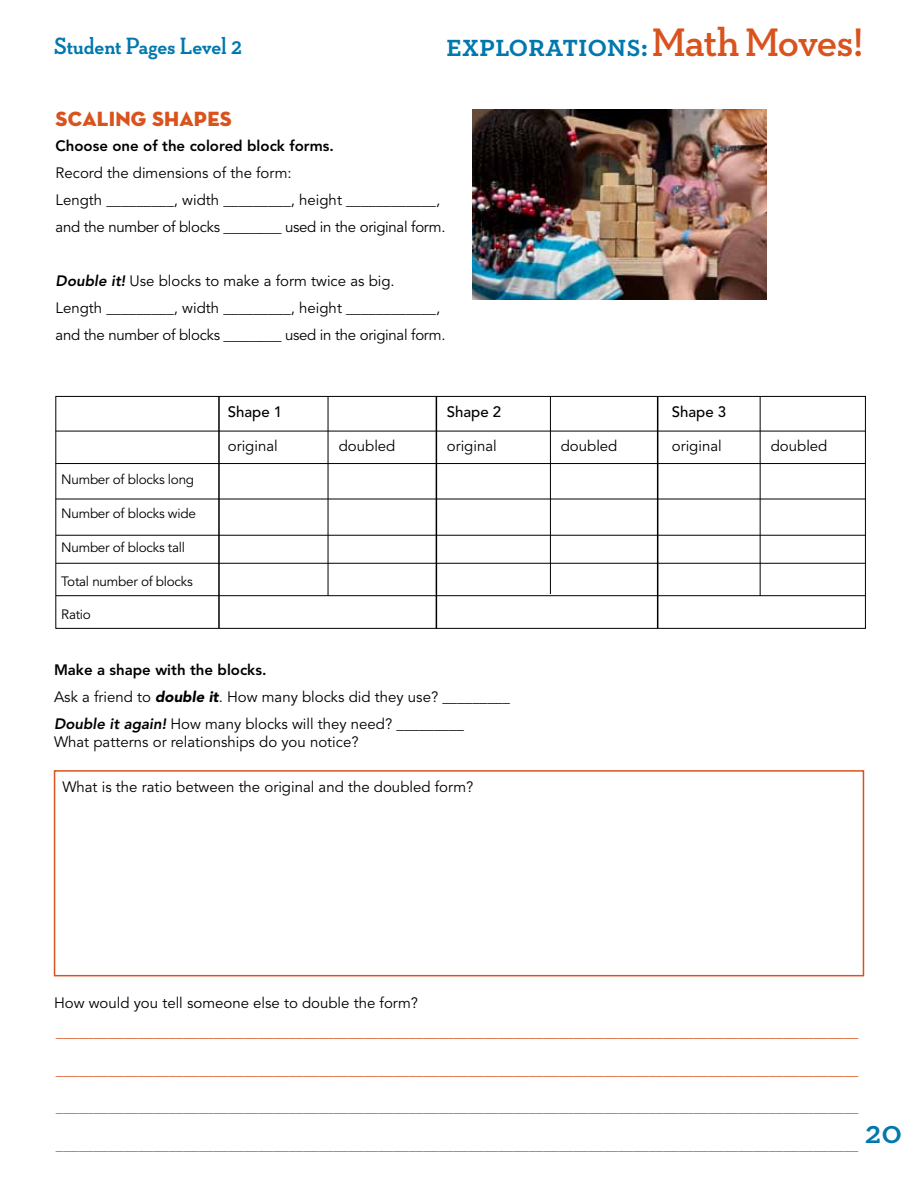
<style>
.page{position:relative;width:918px;height:1188px;background:#fff}
.page>*{position:absolute;margin:0;border:0;box-sizing:border-box;transform-origin:0 0}
.t1{font:600 33px "Neutraface Slab Text";color:#0078ae}
.t2{font:600 31.5px "Neutraface Slab Text";letter-spacing:-.02em;color:#0078ae}
.t3{font:700 24px "Neutraface Slab Display";color:#0078ae}
.t4{font:21px "Neutra Disp Titling";letter-spacing:.01em;color:#d9531e}
.t5{font:15px/27px "Avenir";color:#000}
.t6{font:15px "Avenir";color:#d9531e}
.t7{font:800 15px "Avenir";color:#000}
.t8{font:500 15px "Avenir";color:#000}
.t9{font:13.5px "Avenir";letter-spacing:-.02em;color:#000}
.s1{font-size:40.5px;color:#d9531e}
.s2{font-weight:800;font-style:italic}
.s3{font-weight:800}
.s4{font-weight:900;font-style:italic}
</style>
<div class="page">
<div style="left:56px;top:396px;width:810px;height:233px;border:1px solid #000"></div>
<hr style="left:56px;top:431px;width:810px;height:1px;background:#000">
<hr style="left:56px;top:463px;width:810px;height:1px;background:#000">
<hr style="left:218px;top:396px;width:2px;height:232px;background:#000">
<hr style="left:328px;top:396px;width:1px;height:200px;background:#000">
<hr style="left:436px;top:396px;width:1px;height:233px;background:#000">
<hr style="left:550px;top:396px;width:1px;height:198px;background:#000">
<hr style="left:657px;top:396px;width:1px;height:232px;background:#000">
<hr style="left:760px;top:396px;width:1px;height:200px;background:#000">
<img style="left:472px;top:109px;width:294px;height:190px">
<div style="left:54px;top:770px;width:810px;height:206px;border:2px solid #d9531e"></div>
<hr style="left:56px;top:499px;width:810px;height:1px;background:#000">
<hr style="left:56px;top:535px;width:810px;height:1px;background:#000">
<hr style="left:56px;top:563px;width:810px;height:1px;background:#000">
<hr style="left:56px;top:595px;width:810px;height:1px;background:#000">
<h3 class="t3" style="left:54px;top:32px;width:189px">Student Pages Level 2</h3>
<h2 class="t2" style="left:446px;top:25px;width:419px">explorations:<span class="s1">Math Moves!</span></h2>
<h3 class="t4" style="left:56px;top:105px;width:178px">SCALING SHAPES</h3>
<p class="t7" style="left:56px;top:137px;width:280px">Choose one of the colored block forms.</p>
<p class="t5" style="left:56px;top:160px;width:389px">Record the dimensions of the form:<br>Length _________, width _________, height ____________, and the number of blocks ________ used in the original form.</p>
<p class="t5" style="left:56px;top:268px;width:389px"><span class="s2">Double it!</span> Use blocks to make a form twice as big.<br>Length _________, width _________, height ____________, and the number of blocks ________ used in the original form.</p>
<p class="t9" style="left:61px;top:472px;width:134px">Number of blocks long</p>
<p class="t9" style="left:61px;top:506px;width:136px">Number of blocks wide</p>
<p class="t9" style="left:61px;top:540px;width:125px">Number of blocks tall</p>
<p class="t9" style="left:61px;top:573px;width:133px">Total number of blocks</p>
<p class="t9" style="left:61px;top:607px;width:31px">Ratio</p>
<p class="t8" style="left:228px;top:403px;width:56px">Shape 1</p>
<p class="t8" style="left:447px;top:403px;width:56px">Shape 2</p>
<p class="t8" style="left:672px;top:403px;width:56px">Shape 3</p>
<p class="t5" style="left:228px;top:432px;width:51px">original</p>
<p class="t5" style="left:339px;top:432px;width:58px">doubled</p>
<p class="t5" style="left:447px;top:432px;width:51px">original</p>
<p class="t5" style="left:561px;top:432px;width:58px">doubled</p>
<p class="t5" style="left:672px;top:432px;width:51px">original</p>
<p class="t5" style="left:771px;top:432px;width:58px">doubled</p>
<p class="t5" style="left:54px;top:657px;width:457px"><span class="s3">Make a shape with the blocks.<br></span>Ask a friend to <span class="s4">double it</span>. How many blocks did they use? _________<br><span class="s2">Double it again!</span> How many blocks will they need? _________</p>
<p class="t5" style="left:54px;top:729px;width:306px">What patterns or relationships do you notice?</p>
<p class="t5" style="left:62px;top:774px;width:413px">What is the ratio between the original and the doubled form?</p>
<p class="t5" style="left:54px;top:990px;width:366px">How would you tell someone else to double the form?</p>
<p class="t6" style="left:56px;top:1023px;width:804px">___________________________________________________________________________________________________________</p>
<p class="t6" style="left:56px;top:1061px;width:804px">___________________________________________________________________________________________________________</p>
<p class="t6" style="left:56px;top:1098px;width:804px">___________________________________________________________________________________________________________</p>
<p class="t6" style="left:56px;top:1136px;width:804px">___________________________________________________________________________________________________________</p>
<h1 class="t1" style="left:865px;top:1111px;width:39px">20</h1>
</div>
